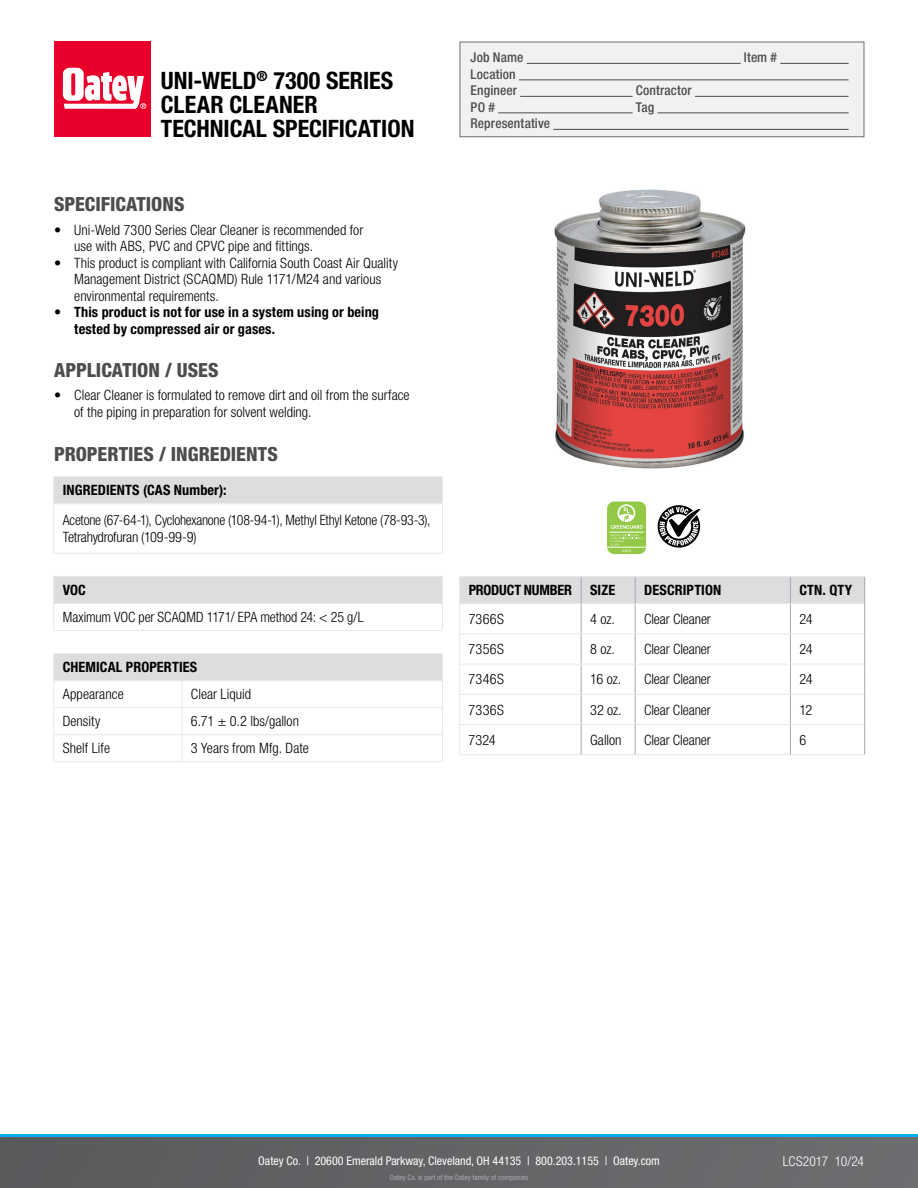
<style>
.page{position:relative;width:918px;height:1188px;background:#fff}
.page>*{position:absolute;margin:0;border:0;box-sizing:border-box;transform-origin:0 0}
.t1{font:700 condensed 24px/24px "Helvetica Neue LT Std";color:#000}
.t2{font:800 condensed 19.5px "Helvetica Neue LT Std";color:#4d4d4f}
.t3{font:300 condensed 14.25px/16.5px "Helvetica Neue LT Std";color:#000}
.t4{font:700 condensed 14.25px/16.5px "Helvetica Neue LT Std";letter-spacing:.01em;color:#000}
.t5{font:300 condensed 14.25px/16.5px "Helvetica Neue LT Std";letter-spacing:-.02em;color:#000}
.t6{font:700 condensed 14.25px "Helvetica Neue LT Std";letter-spacing:-.01em;color:#000}
.t7{font:500 condensed 13.5px/16.5px "Helvetica Neue LT Std";letter-spacing:.01em;color:#4d4d4f}
.t8{font:300 condensed 13.5px "Helvetica Neue LT Std";color:#fff}
.t9{font:condensed 12px "Helvetica Neue LT Std";color:#fff}
.t10{font:condensed 7.5px "Helvetica Neue LT Std";color:#a7a9ac}
</style>
<div class="page">
<svg style="left:0;top:1137px;width:918px;height:51px;background:#626366"></svg>
<hr style="left:0;top:1134px;width:918px;height:3px;background:#00aeef">
<div style="left:460px;top:42px;width:404px;height:95px;background:#f1f1f2;border:1px solid #6d6e71"></div>
<hr style="left:527px;top:63px;width:214px;height:1px;background:#4d4d4f">
<hr style="left:780px;top:63px;width:69px;height:1px;background:#4d4d4f">
<hr style="left:519px;top:80px;width:330px;height:1px;background:#4d4d4f">
<hr style="left:520px;top:96px;width:113px;height:1px;background:#4d4d4f">
<hr style="left:695px;top:96px;width:154px;height:1px;background:#4d4d4f">
<hr style="left:498px;top:113px;width:135px;height:1px;background:#4d4d4f">
<hr style="left:657px;top:113px;width:192px;height:1px;background:#4d4d4f">
<hr style="left:553px;top:129px;width:296px;height:1px;background:#4d4d4f">
<img style="left:554px;top:189px;width:192px;height:280px">
<div style="left:54px;top:41px;width:96px;height:95px;background:#e8002a"></div>
<svg style="left:63px;top:68px;width:83px;height:41px"></svg>
<svg style="left:658px;top:505px;width:42px;height:43px"></svg>
<svg style="left:659px;top:507px;width:42px;height:39px"></svg>
<svg style="left:607px;top:502px;width:39px;height:52px"></svg>
<hr style="left:607px;top:547px;width:39px;height:1px;background:#fff">
<hr style="left:609px;top:532px;width:35px;height:1px;background:#fff">
<svg style="left:611px;top:504px;width:32px;height:25px"></svg>
<svg style="left:611px;top:535px;width:30px;height:17px"></svg>
<div style="left:54px;top:477px;width:388px;height:27px;background:#dcddde"></div>
<hr style="left:53px;top:476px;width:390px;height:1px;background:#e6e7e8">
<svg style="left:53px;top:477px;width:1px;height:26px"></svg>
<svg style="left:442px;top:477px;width:1px;height:26px"></svg>
<hr style="left:53px;top:503px;width:390px;height:1px;background:#e6e7e8">
<hr style="left:53px;top:504px;width:1px;height:49px;background:#e6e7e8">
<hr style="left:442px;top:504px;width:1px;height:49px;background:#e6e7e8">
<hr style="left:53px;top:553px;width:390px;height:1px;background:#e6e7e8">
<div style="left:54px;top:576px;width:388px;height:27px;background:#dcddde"></div>
<hr style="left:53px;top:576px;width:390px;height:1px;background:#e6e7e8">
<hr style="left:53px;top:603px;width:390px;height:1px;background:#e6e7e8">
<svg style="left:53px;top:577px;width:1px;height:53px"></svg>
<svg style="left:442px;top:577px;width:1px;height:53px"></svg>
<hr style="left:53px;top:630px;width:390px;height:1px;background:#e6e7e8">
<hr style="left:53px;top:653px;width:129px;height:1px;background:#e6e7e8">
<hr style="left:182px;top:653px;width:261px;height:1px;background:#e6e7e8">
<svg style="left:53px;top:654px;width:390px;height:107px"></svg>
<hr style="left:53px;top:761px;width:129px;height:1px;background:#e6e7e8">
<hr style="left:182px;top:761px;width:261px;height:1px;background:#e6e7e8">
<hr style="left:864px;top:604px;width:1px;height:30px;background:#a7a9ac">
<hr style="left:581px;top:634px;width:1px;height:30px;background:#a7a9ac">
<hr style="left:635px;top:634px;width:1px;height:30px;background:#a7a9ac">
<hr style="left:790px;top:634px;width:1px;height:30px;background:#a7a9ac">
<hr style="left:864px;top:634px;width:1px;height:30px;background:#a7a9ac">
<hr style="left:581px;top:664px;width:1px;height:30px;background:#a7a9ac">
<hr style="left:635px;top:664px;width:1px;height:30px;background:#a7a9ac">
<hr style="left:790px;top:664px;width:1px;height:30px;background:#a7a9ac">
<hr style="left:864px;top:664px;width:1px;height:30px;background:#a7a9ac">
<hr style="left:864px;top:694px;width:1px;height:31px;background:#a7a9ac">
<svg style="left:581px;top:695px;width:1px;height:59px"></svg>
<svg style="left:635px;top:695px;width:1px;height:59px"></svg>
<svg style="left:790px;top:695px;width:1px;height:59px"></svg>
<svg style="left:864px;top:725px;width:1px;height:29px"></svg>
<hr style="left:459px;top:576px;width:122px;height:1px;background:#e6e7e8">
<hr style="left:581px;top:576px;width:54px;height:1px;background:#e6e7e8">
<hr style="left:635px;top:576px;width:155px;height:1px;background:#e6e7e8">
<hr style="left:790px;top:576px;width:75px;height:1px;background:#e6e7e8">
<svg style="left:459px;top:577px;width:406px;height:56px"></svg>
<hr style="left:581px;top:603px;width:54px;height:1px;background:#e6e7e8">
<hr style="left:635px;top:603px;width:155px;height:1px;background:#e6e7e8">
<hr style="left:790px;top:603px;width:74px;height:1px;background:#e6e7e8">
<hr style="left:459px;top:633px;width:122px;height:1px;background:#e6e7e8">
<hr style="left:459px;top:634px;width:1px;height:30px;background:#e6e7e8">
<hr style="left:581px;top:633px;width:54px;height:1px;background:#e6e7e8">
<hr style="left:635px;top:633px;width:155px;height:1px;background:#e6e7e8">
<hr style="left:790px;top:633px;width:74px;height:1px;background:#e6e7e8">
<hr style="left:459px;top:664px;width:122px;height:1px;background:#e6e7e8">
<hr style="left:459px;top:664px;width:1px;height:30px;background:#e6e7e8">
<hr style="left:581px;top:664px;width:54px;height:1px;background:#e6e7e8">
<hr style="left:635px;top:664px;width:155px;height:1px;background:#e6e7e8">
<hr style="left:790px;top:664px;width:74px;height:1px;background:#e6e7e8">
<hr style="left:459px;top:694px;width:122px;height:1px;background:#e6e7e8">
<hr style="left:581px;top:694px;width:54px;height:1px;background:#e6e7e8">
<hr style="left:635px;top:694px;width:155px;height:1px;background:#e6e7e8">
<hr style="left:790px;top:694px;width:74px;height:1px;background:#e6e7e8">
<hr style="left:459px;top:724px;width:122px;height:1px;background:#e6e7e8">
<svg style="left:459px;top:695px;width:1px;height:59px"></svg>
<hr style="left:581px;top:724px;width:54px;height:1px;background:#e6e7e8">
<hr style="left:635px;top:724px;width:155px;height:1px;background:#e6e7e8">
<hr style="left:790px;top:724px;width:74px;height:1px;background:#e6e7e8">
<hr style="left:459px;top:754px;width:122px;height:1px;background:#e6e7e8">
<hr style="left:581px;top:754px;width:54px;height:1px;background:#e6e7e8">
<hr style="left:635px;top:754px;width:155px;height:1px;background:#e6e7e8">
<hr style="left:790px;top:754px;width:75px;height:1px;background:#e6e7e8">
<h1 class="t1" style="left:161px;top:68px;width:255px">UNI-WELD<sup>®</sup> 7300 SERIES<br>CLEAR CLEANER<br>TECHNICAL SPECIFICATION</h1>
<h2 class="t2" style="left:54px;top:192px;width:132px">SPECIFICATIONS</h2>
<p class="t3" style="left:74px;top:221px;width:291px;text-indent:-20px">• Uni-Weld 7300 Series Clear Cleaner is recommended for use with ABS, PVC and CPVC pipe and fittings.</p>
<p class="t3" style="left:74px;top:254px;width:325px;text-indent:-20px">• This product is compliant with California South Coast Air Quality<br>Management District (SCAQMD) Rule 1171/M24 and various environmental requirements.</p>
<p class="t4" style="left:74px;top:304px;width:306px;text-indent:-20px">• This product is not for use in a system using or being tested by compressed air or gases.</p>
<h2 class="t2" style="left:54px;top:358px;width:166px">APPLICATION / USES</h2>
<p class="t3" style="left:74px;top:387px;width:337px;text-indent:-20px">• Clear Cleaner is formulated to remove dirt and oil from the surface of the piping in preparation for solvent welding.</p>
<h2 class="t2" style="left:54px;top:442px;width:225px">PROPERTIES / INGREDIENTS</h2>
<p class="t4" style="left:63px;top:482px;width:165px">INGREDIENTS (CAS Number):</p>
<p class="t5" style="left:63px;top:512px;width:369px">Acetone (67-64-1), Cyclohexanone (108-94-1), Methyl Ethyl Ketone (78-93-3),<br>Tetrahydrofuran (109-99-9)</p>
<p class="t4" style="left:63px;top:582px;width:25px">VOC</p>
<p class="t3" style="left:63px;top:609px;width:302px">Maximum VOC per SCAQMD 1171/ EPA method 24: &lt; 25 g/L</p>
<p class="t4" style="left:63px;top:659px;width:136px">CHEMICAL PROPERTIES</p>
<p class="t3" style="left:63px;top:686px;width:62px">Appearance</p>
<p class="t3" style="left:191px;top:686px;width:62px">Clear Liquid</p>
<p class="t3" style="left:63px;top:713px;width:39px">Density</p>
<p class="t3" style="left:191px;top:713px;width:110px">6.71 ± 0.2 lbs/gallon</p>
<p class="t3" style="left:63px;top:740px;width:49px">Shelf Life</p>
<p class="t3" style="left:191px;top:740px;width:120px">3 Years from Mfg. Date</p>
<p class="t7" style="left:471px;top:49px;width:54px">Job Name</p>
<p class="t7" style="left:744px;top:49px;width:35px">Item #</p>
<p class="t7" style="left:471px;top:65px;width:48px">Location<br>Engineer</p>
<p class="t7" style="left:636px;top:82px;width:57px">Contractor</p>
<p class="t7" style="left:471px;top:98px;width:26px">PO #</p>
<p class="t7" style="left:636px;top:98px;width:20px">Tag</p>
<p class="t7" style="left:471px;top:115px;width:81px">Representative</p>
<p class="t6" style="left:469px;top:582px;width:105px">PRODUCT NUMBER</p>
<p class="t4" style="left:590px;top:582px;width:27px">SIZE</p>
<p class="t4" style="left:644px;top:582px;width:79px">DESCRIPTION</p>
<p class="t4" style="left:799px;top:582px;width:54px">CTN. QTY</p>
<p class="t3" style="left:469px;top:610px;width:37px">7366S</p>
<p class="t3" style="left:590px;top:610px;width:26px">4 oz.</p>
<p class="t3" style="left:644px;top:610px;width:68px">Clear Cleaner</p>
<p class="t3" style="left:799px;top:610px;width:15px">24</p>
<p class="t3" style="left:469px;top:641px;width:37px">7356S</p>
<p class="t3" style="left:590px;top:641px;width:26px">8 oz.</p>
<p class="t3" style="left:644px;top:641px;width:68px">Clear Cleaner</p>
<p class="t3" style="left:799px;top:641px;width:15px">24</p>
<p class="t3" style="left:469px;top:671px;width:37px">7346S</p>
<p class="t3" style="left:590px;top:671px;width:32px">16 oz.</p>
<p class="t3" style="left:644px;top:671px;width:68px">Clear Cleaner</p>
<p class="t3" style="left:799px;top:671px;width:15px">24</p>
<p class="t3" style="left:469px;top:701px;width:37px">7336S</p>
<p class="t3" style="left:590px;top:701px;width:33px">32 oz.</p>
<p class="t3" style="left:644px;top:701px;width:68px">Clear Cleaner</p>
<p class="t3" style="left:799px;top:701px;width:14px">12</p>
<p class="t3" style="left:469px;top:731px;width:29px">7324</p>
<p class="t3" style="left:590px;top:731px;width:33px">Gallon</p>
<p class="t3" style="left:644px;top:731px;width:68px">Clear Cleaner</p>
<p class="t3" style="left:799px;top:731px;width:8px">6</p>
<p class="t9" style="left:258px;top:1153px;width:403px">Oatey Co. | 20600 Emerald Parkway, Cleveland, OH 44135 | 800.203.1155 | Oatey.com</p>
<p class="t10" style="left:390px;top:1173px;width:140px">Oatey Co. is part of the Oatey family of companies</p>
<p class="t8" style="left:783px;top:1154px;width:83px">LCS2017 10/24</p>
</div>
